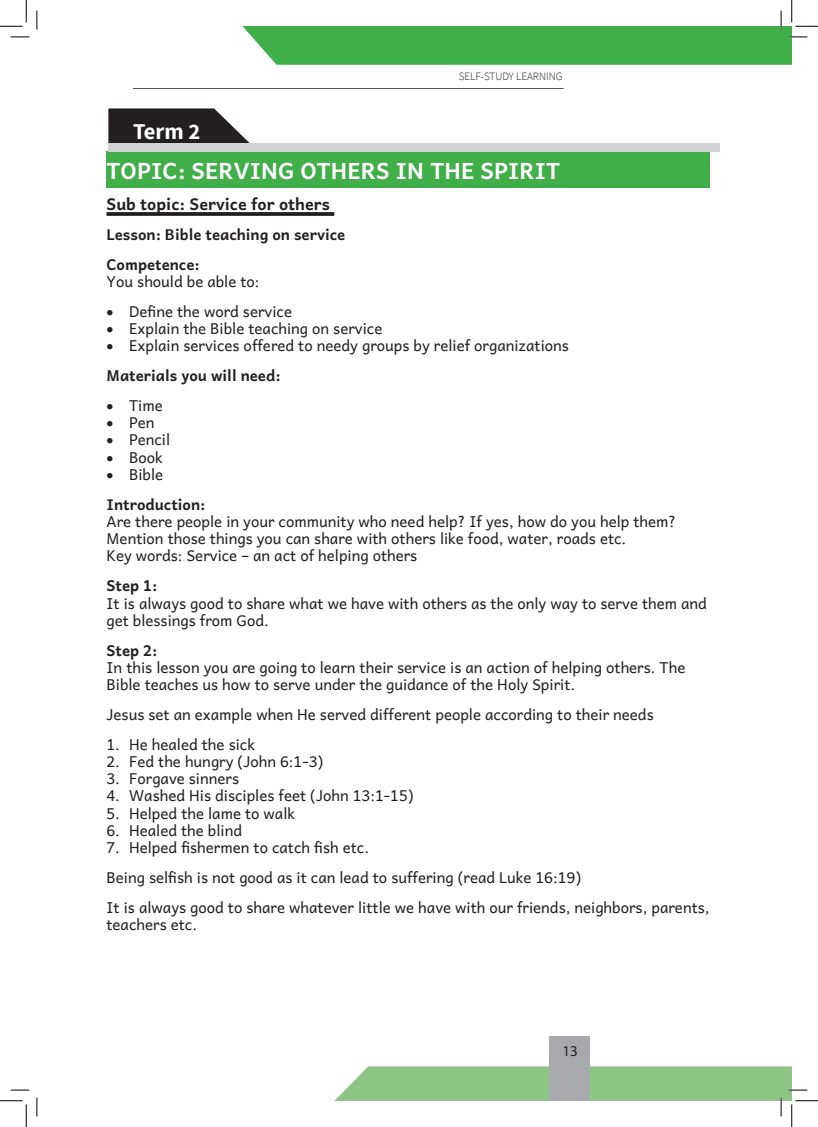
<style>
.page{position:relative;width:818px;height:1127px;background:#fff}
.page>*{position:absolute;margin:0;border:0;box-sizing:border-box;transform-origin:0 0}
.t1{font:700 22.5px "Andika New Basic";color:#fff}
.t2{font:700 22.5px "Source Sans Pro";color:#fff}
.t3{font:700 16.25px "Andika New Basic";color:#231f20}
.t4{font:15px/17.2px "Andika New Basic";color:#231f20}
.t5{font:700 15px/29.8px "Andika New Basic";color:#231f20}
.t6{font:15px "Myriad Pro";color:#231f20}
.t7{font:300 11.25px "Source Sans Pro";color:#231f20}
.s1{font-weight:700}
.s2{font-weight:400}
</style>
<div class="page">
<div style="left:549px;top:1035px;width:41px;height:65px;background:#a8a9ad"></div>
<hr style="left:133px;top:88px;width:431px;height:1px;background:#231f20">
<svg style="left:108px;top:108px;width:142px;height:35px;background:#423e3f"></svg>
<div style="left:106px;top:151px;width:604px;height:37px;background:#40ae49"></div>
<svg style="left:106px;top:212px;width:228px;height:4px"></svg>
<div style="left:108px;top:143px;width:612px;height:8px;background:#d1d2d4"></div>
<svg style="left:11px;top:36px;width:18px;height:2px"></svg>
<svg style="left:11px;top:1089px;width:18px;height:1px"></svg>
<svg style="left:36px;top:11px;width:2px;height:18px"></svg>
<svg style="left:36px;top:1097px;width:2px;height:18px"></svg>
<svg style="left:0;top:0;width:27px;height:27px"></svg>
<svg style="left:0;top:1100px;width:27px;height:26px"></svg>
<svg style="left:242px;top:0;width:576px;height:65px"></svg>
<svg style="left:334px;top:1066px;width:484px;height:60px"></svg>
<p class="t7" style="left:459px;top:69px;width:105px">SELF-STUDY LEARNING</p>
<h1 class="t2" style="left:133px;top:117px;width:69px">Term 2</h1>
<h1 class="t1" style="left:106px;top:150px;width:455px">TOPIC: SERVING OTHERS IN THE SPIRIT</h1>
<p class="t3" style="left:106px;top:189px;width:225px">Sub topic: Service for others</p>
<p class="t5" style="left:106px;top:217px;width:240px">Lesson: Bible teaching on service<br>Competence:</p>
<p class="t4" style="left:106px;top:270px;width:155px">You should be able to:</p>
<p class="t4" style="left:106px;top:300px;width:187px">• Define the word service</p>
<p class="t4" style="left:106px;top:317px;width:277px">• Explain the Bible teaching on service</p>
<p class="t4" style="left:106px;top:328px;width:464px;line-height:29.8px">• Explain services offered to needy groups by relief organizations<br><span class="s1">Materials you will need:</span></p>
<p class="t4" style="left:106px;top:394px;width:58px">• Time</p>
<p class="t4" style="left:106px;top:411px;width:49px">• Pen</p>
<p class="t4" style="left:106px;top:429px;width:65px">• Pencil</p>
<p class="t4" style="left:106px;top:446px;width:58px">• Book</p>
<p class="t5" style="left:106px;top:457px;width:100px">• <span class="s2">Bible<br></span>Introduction:</p>
<p class="t4" style="left:106px;top:510px;width:571px">Are there people in your community who need help? If yes, how do you help them?<br>Mention those things you can share with others like food, water, roads etc.<br>Key words: Service – an act of helping others</p>
<p class="t5" style="left:106px;top:568px;width:52px">Step 1:</p>
<p class="t4" style="left:106px;top:592px;width:602px">It is always good to share what we have with others as the only way to serve them and get blessings from God.</p>
<p class="t5" style="left:106px;top:633px;width:52px">Step 2:</p>
<p class="t4" style="left:106px;top:656px;width:580px">In this lesson you are going to learn their service is an action of helping others. The<br>Bible teaches us how to serve under the guidance of the Holy Spirit.</p>
<p class="t4" style="left:106px;top:703px;width:549px">Jesus set an example when He served different people according to their needs</p>
<p class="t4" style="left:106px;top:733px;width:150px">1. He healed the sick</p>
<p class="t4" style="left:106px;top:750px;width:218px">2. Fed the hungry (John 6:1-3)</p>
<p class="t4" style="left:106px;top:767px;width:134px">3. Forgave sinners</p>
<p class="t4" style="left:106px;top:784px;width:309px">4. Washed His disciples feet (John 13:1-15)</p>
<p class="t4" style="left:106px;top:802px;width:190px">5. Helped the lame to walk</p>
<p class="t4" style="left:106px;top:819px;width:137px">6. Healed the blind</p>
<p class="t4" style="left:106px;top:830px;width:605px;line-height:29.8px">7. Helped fishermen to catch fish etc.<br>Being selfish is not good as it can lead to suffering (read Luke 16:19)<br>It is always good to share whatever little we have with our friends, neighbors, parents,</p>
<p class="t4" style="left:106px;top:913px;width:92px">teachers etc.</p>
<p class="t6" style="left:562px;top:1041px;width:17px">13</p>
</div>
